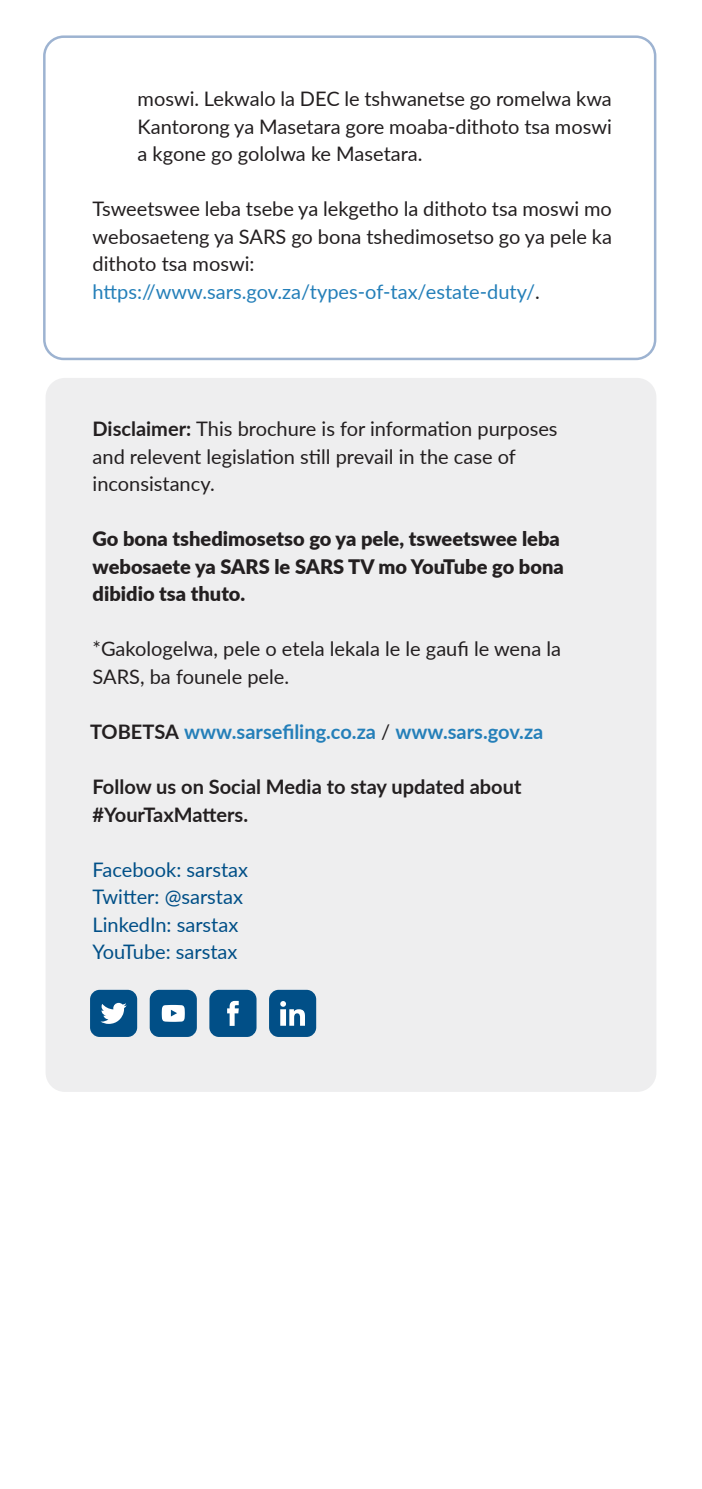
<style>
.page{position:relative;width:702px;height:1489px;background:#fff}
.page>*{position:absolute;margin:0;border:0;box-sizing:border-box;transform-origin:0 0}
.List_Paragraph{font:20px/27.5px "Lato";color:#231f20;text-align:justify}
.List_Paragraph-2{font:900 20px/27.5px "Lato";color:#231f20}
.List_Paragraph-3{font:20px "Lato";color:#004f87}
.List_Paragraph-4{font:700 20px/27.5px "Lato";color:#231f20}
.List_Paragraph-5{font:20px "Lato";color:#247fb9}
.List_Paragraph-6{font:700 20px "Lato";color:#247fb9}
.s1{color:#231f20}
.s2{font-weight:700}
.s3{font-weight:400;color:#231f20}
</style>
<div class="page">
<div style="left:43px;top:35px;width:613px;height:325px;border:2px solid #9db3d1;border-radius:19px"></div>
<div style="left:46px;top:378px;width:610px;height:713px;background:#eeeeef;border-radius:19px"></div>
<div style="left:90px;top:989px;width:47px;height:47px;background:#014f87;border-radius:10px"></div>
<svg style="left:100px;top:1002px;width:27px;height:21px"></svg>
<div style="left:150px;top:989px;width:47px;height:47px;background:#014f87;border-radius:10px"></div>
<svg style="left:162px;top:1004px;width:23px;height:17px"></svg>
<div style="left:209px;top:989px;width:47px;height:47px;background:#014f87;border-radius:10px"></div>
<svg style="left:227px;top:1000px;width:12px;height:25px"></svg>
<div style="left:269px;top:989px;width:47px;height:47px;background:#014f87;border-radius:10px"></div>
<svg style="left:280px;top:1001px;width:25px;height:24px"></svg>
<p class="List_Paragraph" style="left:138px;top:84px;width:476px">moswi. Lekwalo la DEC le tshwanetse go romelwa kwa Kantorong ya Masetara gore moaba-dithoto tsa moswi a kgone go gololwa ke Masetara.</p>
<p class="List_Paragraph" style="left:92px;top:194px;width:521px">Tsweetswee leba tsebe ya lekgetho la dithoto tsa moswi mo webosaeteng ya SARS go bona tshedimosetso go ya pele ka dithoto tsa moswi:</p>
<p class="List_Paragraph-5" style="left:92px;top:277px;width:449px">https://www.sars.gov.za/types-of-tax/estate-duty/<span class="s1">.</span></p>
<p class="List_Paragraph" style="left:92px;top:414px;width:466px"><span class="s2">Disclaimer:</span> This brochure is for information purposes</p>
<p class="List_Paragraph" style="left:92px;top:442px;width:425px">and relevent legislation still prevail in the case of</p>
<p class="List_Paragraph" style="left:92px;top:469px;width:124px">inconsistancy.</p>
<p class="List_Paragraph-2" style="left:92px;top:524px;width:472px">Go bona tshedimosetso go ya pele, tsweetswee leba webosaete ya SARS le SARS TV mo YouTube go bona dibidio tsa thuto.</p>
<p class="List_Paragraph" style="left:92px;top:634px;width:470px">*Gakologelwa, pele o etela lekala le le gaufi le wena la<br>SARS, ba founele pele.</p>
<p class="List_Paragraph-6" style="left:90px;top:717px;width:455px"><span class="s1">TOBETSA</span> www.sarsefiling.co.za <span class="s3">/</span> www.sars.gov.za</p>
<p class="List_Paragraph-4" style="left:92px;top:772px;width:430px">Follow us on Social Media to stay updated about #YourTaxMatters.</p>
<p class="List_Paragraph-3" style="left:92px;top:855px;width:157px">Facebook: sarstax</p>
<p class="List_Paragraph-3" style="left:92px;top:882px;width:152px">Twitter: @sarstax</p>
<p class="List_Paragraph-3" style="left:92px;top:910px;width:147px">LinkedIn: sarstax</p>
<p class="List_Paragraph-3" style="left:92px;top:937px;width:146px">YouTube: sarstax</p>
</div>
